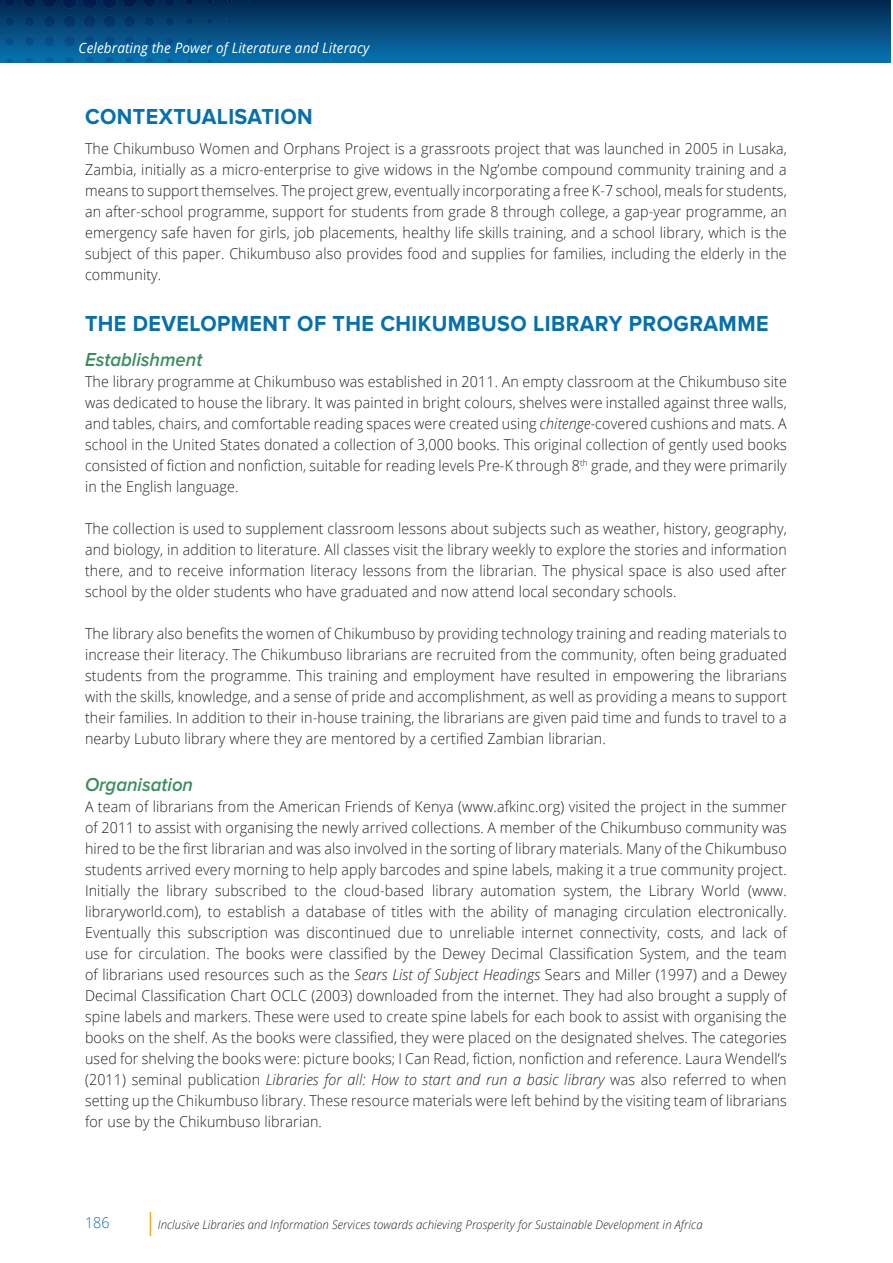
<style>
.page{position:relative;width:893px;height:1263px;background:#fff}
.page>*{position:absolute;margin:0;border:0;box-sizing:border-box;transform-origin:0 0}
.t1{font:700 22.5px "Proxima Nova";letter-spacing:.02em;color:#0570ad;scale:.95 1}
.t2{font:italic 600 19.5px "Proxima Nova";color:#398e5e;scale:.95 1}
.t3{font:300 15px/21px "Open Sans";letter-spacing:.01em;color:#231f20;text-align:justify;scale:.95 1}
.t4{font:300 15px "Open Sans";color:#0570ad;scale:.95 1}
.t5{font:italic 14.25px "Open Sans";letter-spacing:.01em;color:#fff;scale:.95 1}
.t6{font:italic 300 12px "Open Sans";letter-spacing:.01em;color:#231f20;scale:.95 1}
.s1{font-style:italic}
</style>
<div class="page">
<div style="left:0;top:0;width:891px;height:62px;background:linear-gradient(to bottom,#03264d,#0772b0)"></div>
<svg style="left:187px;top:59px;width:5px;height:3px"></svg>
<svg style="left:167px;top:58px;width:5px;height:4px"></svg>
<svg style="left:146px;top:58px;width:7px;height:4px"></svg>
<svg style="left:126px;top:57px;width:7px;height:5px"></svg>
<svg style="left:105px;top:57px;width:9px;height:5px"></svg>
<svg style="left:85px;top:57px;width:9px;height:5px"></svg>
<svg style="left:65px;top:57px;width:9px;height:5px"></svg>
<svg style="left:46px;top:57px;width:8px;height:5px"></svg>
<svg style="left:26px;top:58px;width:7px;height:4px"></svg>
<svg style="left:7px;top:58px;width:6px;height:4px"></svg>
<svg style="left:207px;top:39px;width:5px;height:5px"></svg>
<svg style="left:187px;top:38px;width:6px;height:6px"></svg>
<svg style="left:166px;top:38px;width:7px;height:7px"></svg>
<svg style="left:145px;top:37px;width:9px;height:9px"></svg>
<svg style="left:125px;top:37px;width:9px;height:9px"></svg>
<svg style="left:104px;top:36px;width:11px;height:11px"></svg>
<svg style="left:84px;top:36px;width:11px;height:11px"></svg>
<svg style="left:64px;top:36px;width:11px;height:11px"></svg>
<svg style="left:45px;top:36px;width:9px;height:10px"></svg>
<svg style="left:25px;top:37px;width:9px;height:9px"></svg>
<svg style="left:6px;top:38px;width:7px;height:7px"></svg>
<svg style="left:207px;top:19px;width:5px;height:5px"></svg>
<svg style="left:186px;top:18px;width:7px;height:7px"></svg>
<svg style="left:165px;top:17px;width:9px;height:9px"></svg>
<svg style="left:144px;top:16px;width:11px;height:11px"></svg>
<svg style="left:124px;top:16px;width:11px;height:11px"></svg>
<svg style="left:103px;top:15px;width:13px;height:13px"></svg>
<svg style="left:83px;top:15px;width:13px;height:13px"></svg>
<svg style="left:63px;top:15px;width:13px;height:13px"></svg>
<svg style="left:44px;top:16px;width:11px;height:11px"></svg>
<svg style="left:24px;top:16px;width:11px;height:11px"></svg>
<svg style="left:5px;top:17px;width:9px;height:9px"></svg>
<svg style="left:227px;top:0;width:5px;height:4px"></svg>
<svg style="left:206px;top:0;width:7px;height:5px"></svg>
<svg style="left:186px;top:0;width:8px;height:5px"></svg>
<svg style="left:165px;top:0;width:9px;height:6px"></svg>
<svg style="left:144px;top:0;width:11px;height:7px"></svg>
<svg style="left:123px;top:0;width:13px;height:8px"></svg>
<img style="left:102px;top:0;width:15px;height:8px">
<img style="left:82px;top:0;width:15px;height:9px">
<img style="left:62px;top:0;width:15px;height:9px">
<svg style="left:43px;top:0;width:13px;height:8px"></svg>
<svg style="left:24px;top:0;width:11px;height:7px"></svg>
<svg style="left:150px;top:1212px;width:1px;height:24px"></svg>
<svg style="left:0;top:0;width:15px;height:6px"></svg>
<p class="t5" style="left:79px;top:38px;width:308px">Celebrating the Power of Literature and Literacy</p>
<h1 class="t1" style="left:85px;top:104px;width:241px">CONTEXTUALISATION</h1>
<p class="t3" style="left:85px;top:137px;width:740px">The Chikumbuso Women and Orphans Project is a grassroots project that was launched in 2005 in Lusaka, Zambia, initially as a micro-enterprise to give widows in the Ng’ombe compound community training and a means to support themselves. The project grew, eventually incorporating a free K-7 school, meals for students, an after-school programme, support for students from grade 8 through college, a gap-year programme, an emergency safe haven for girls, job placements, healthy life skills training, and a school library, which is the subject of this paper. Chikumbuso also provides food and supplies for families, including the elderly in the community.</p>
<h1 class="t1" style="left:85px;top:310px;width:721px">THE DEVELOPMENT OF THE CHIKUMBUSO LIBRARY PROGRAMME</h1>
<h2 class="t2" style="left:85px;top:348px;width:125px">Establishment</h2>
<p class="t3" style="left:85px;top:370px;width:740px">The library programme at Chikumbuso was established in 2011. An empty classroom at the Chikumbuso site was dedicated to house the library. It was painted in bright colours, shelves were installed against three walls, and tables, chairs, and comfortable reading spaces were created using <span class="s1">chitenge-</span>covered cushions and mats. A school in the United States donated a collection of 3,000 books. This original collection of gently used books consisted of fiction and nonfiction, suitable for reading levels Pre-K through 8<sup>th</sup> grade, and they were primarily in the English language.</p>
<p class="t3" style="left:85px;top:517px;width:740px">The collection is used to supplement classroom lessons about subjects such as weather, history, geography, and biology, in addition to literature. All classes visit the library weekly to explore the stories and information there, and to receive information literacy lessons from the librarian. The physical space is also used after school by the older students who have graduated and now attend local secondary schools.</p>
<p class="t3" style="left:85px;top:622px;width:740px">The library also benefits the women of Chikumbuso by providing technology training and reading materials to increase their literacy. The Chikumbuso librarians are recruited from the community, often being graduated students from the programme. This training and employment have resulted in empowering the librarians with the skills, knowledge, and a sense of pride and accomplishment, as well as providing a means to support their families. In addition to their in-house training, the librarians are given paid time and funds to travel to a nearby Lubuto library where they are mentored by a certified Zambian librarian.</p>
<h2 class="t2" style="left:85px;top:773px;width:115px">Organisation</h2>
<p class="t3" style="left:85px;top:796px;width:740px">A team of librarians from the American Friends of Kenya (www.afkinc.org) visited the project in the summer of 2011 to assist with organising the newly arrived collections. A member of the Chikumbuso community was hired to be the first librarian and was also involved in the sorting of library materials. Many of the Chikumbuso students arrived every morning to help apply barcodes and spine labels, making it a true community project.<br>Initially the library subscribed to the cloud-based library automation system, the Library World (www. libraryworld.com), to establish a database of titles with the ability of managing circulation electronically.<br>Eventually this subscription was discontinued due to unreliable internet connectivity, costs, and lack of use for circulation. The books were classified by the Dewey Decimal Classification System, and the team of librarians used resources such as the <span class="s1">Sears List of Subject Headings</span> Sears and Miller (1997) and a Dewey Decimal Classification Chart OCLC (2003) downloaded from the internet. They had also brought a supply of spine labels and markers. These were used to create spine labels for each book to assist with organising the books on the shelf. As the books were classified, they were placed on the designated shelves. The categories used for shelving the books were: picture books; I Can Read, fiction, nonfiction and reference. Laura Wendell’s (2011) seminal publication <span class="s1">Libraries for all: How to start and run a basic library</span> was also referred to when setting up the Chikumbuso library. These resource materials were left behind by the visiting team of librarians for use by the Chikumbuso librarian.</p>
<p class="t4" style="left:85px;top:1212px;width:27px">186</p>
<p class="t6" style="left:158px;top:1216px;width:575px">Inclusive Libraries and Information Services towards achieving Prosperity for Sustainable Development in Africa</p>
</div>
